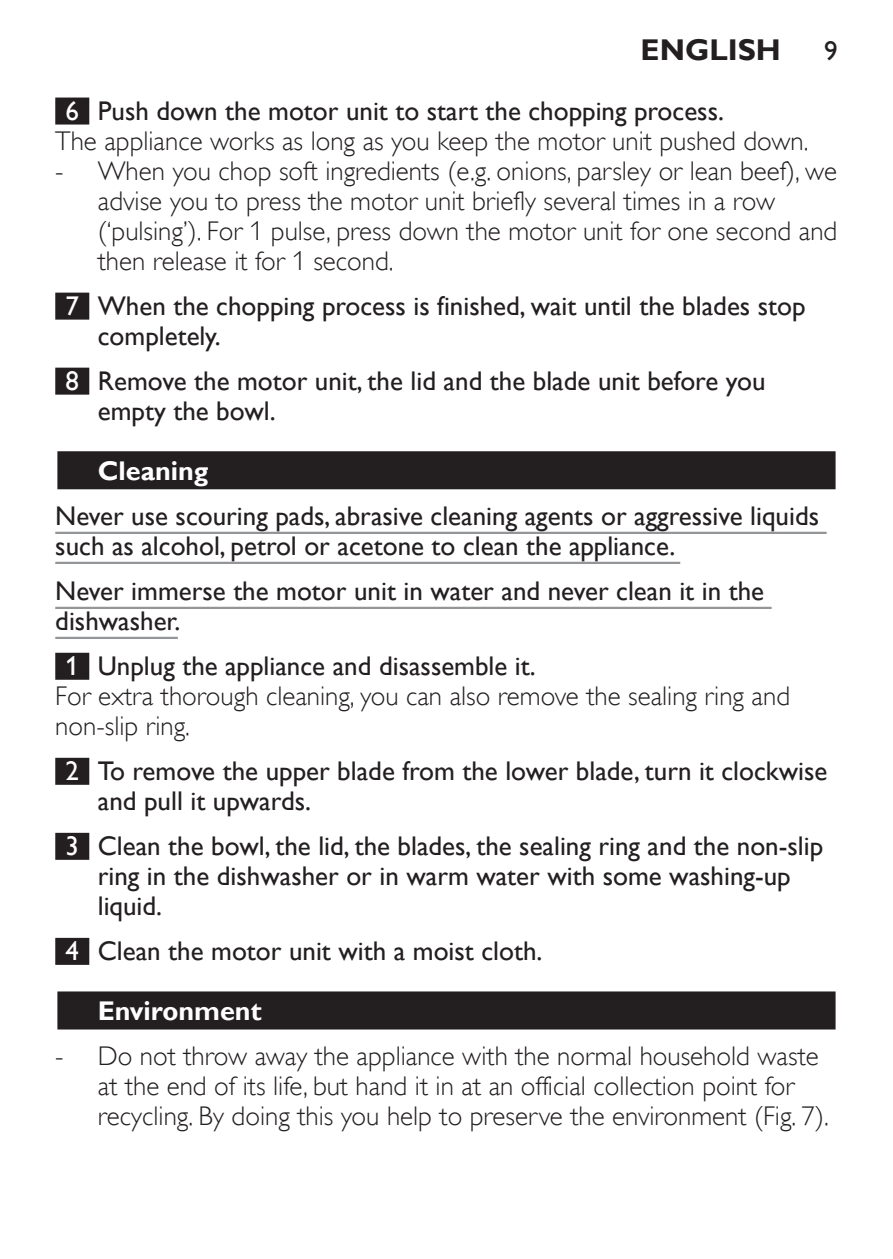
<style>
.page{position:relative;width:893px;height:1259px;background:#fff}
.page>*{position:absolute;margin:0;border:0;box-sizing:border-box;transform-origin:0 0}
.t1{font:700 30px "Gill Sans Alt One WGL";color:#231f20}
.t2{font:27px/30px "Gill Sans Alt One WGL";color:#231f20}
.t3{font:27px/30px "Gill Sans Alt One WGL Light";color:#231f20}
.t4{font:700 27px "Gill Sans Alt One WGL";color:#fff}
.s1{color:#fff}
</style>
<div class="page">
<div style="left:55px;top:98px;width:34px;height:27px;background:#231f20"></div>
<div style="left:55px;top:293px;width:34px;height:27px;background:#231f20"></div>
<div style="left:55px;top:368px;width:34px;height:27px;background:#231f20"></div>
<div style="left:55px;top:449px;width:783px;height:43px;background:linear-gradient(to right,#bdbcbc,#bdbcbc)"></div>
<div style="left:57px;top:451px;width:779px;height:38px;background:#231f20"></div>
<hr style="left:55px;top:532px;width:772px;height:2px;background:#939598">
<hr style="left:55px;top:562px;width:625px;height:2px;background:#939598">
<hr style="left:55px;top:607px;width:717px;height:2px;background:#939598">
<hr style="left:55px;top:637px;width:123px;height:2px;background:#939598">
<div style="left:55px;top:653px;width:34px;height:27px;background:#231f20"></div>
<div style="left:55px;top:758px;width:34px;height:27px;background:#231f20"></div>
<div style="left:55px;top:833px;width:34px;height:27px;background:#231f20"></div>
<div style="left:55px;top:938px;width:34px;height:27px;background:#231f20"></div>
<div style="left:55px;top:989px;width:783px;height:43px;background:linear-gradient(to right,#8e8c8d,#8e8c8d)"></div>
<div style="left:57px;top:991px;width:779px;height:38px;background:#231f20"></div>
<p class="t1" style="left:641px;top:29px;width:134px">English</p>
<p class="t2" style="left:824px;top:36px;width:15px">9</p>
<p class="t2" style="left:66px;top:96px;width:660px"><span class="s1">6</span> Push down the motor unit to start the chopping process.</p>
<p class="t3" style="left:55px;top:126px;width:755px">The appliance works as long as you keep the motor unit pushed down.</p>
<p class="t3" style="left:98px;top:156px;width:741px;text-indent:-43px">- When you chop soft ingredients (e.g. onions, parsley or lean beef), we advise you to press the motor unit briefly several times in a row (‘pulsing’). For 1 pulse, press down the motor unit for one second and then release it for 1 second.</p>
<p class="t2" style="left:98px;top:291px;width:709px;text-indent:-32px"><span class="s1">7</span> When the chopping process is finished, wait until the blades stop completely.</p>
<p class="t2" style="left:98px;top:366px;width:669px;text-indent:-32px"><span class="s1">8</span> Remove the motor unit, the lid and the blade unit before you empty the bowl.</p>
<p class="t4" style="left:98px;top:452px;width:112px">Cleaning</p>
<p class="t2" style="left:55px;top:501px;width:765px">Never use scouring pads, abrasive cleaning agents or aggressive liquids such as alcohol, petrol or acetone to clean the appliance.</p>
<p class="t2" style="left:55px;top:576px;width:710px">Never immerse the motor unit in water and never clean it in the dishwasher.</p>
<p class="t2" style="left:66px;top:651px;width:472px"><span class="s1">1</span> Unplug the appliance and disassemble it.</p>
<p class="t3" style="left:55px;top:681px;width:736px">For extra thorough cleaning, you can also remove the sealing ring and non-slip ring.</p>
<p class="t2" style="left:98px;top:756px;width:731px;text-indent:-32px"><span class="s1">2</span> To remove the upper blade from the lower blade, turn it clockwise and pull it upwards.</p>
<p class="t2" style="left:98px;top:831px;width:727px;text-indent:-32px"><span class="s1">3</span> Clean the bowl, the lid, the blades, the sealing ring and the non-slip ring in the dishwasher or in warm water with some washing-up liquid.</p>
<p class="t2" style="left:66px;top:936px;width:478px"><span class="s1">4</span> Clean the motor unit with a moist cloth.</p>
<p class="t4" style="left:98px;top:992px;width:165px">Environment</p>
<p class="t3" style="left:98px;top:1041px;width:733px;text-indent:-43px">- Do not throw away the appliance with the normal household waste at the end of its life, but hand it in at an official collection point for recycling. By doing this you help to preserve the environment (Fig. 7).</p>
</div>
